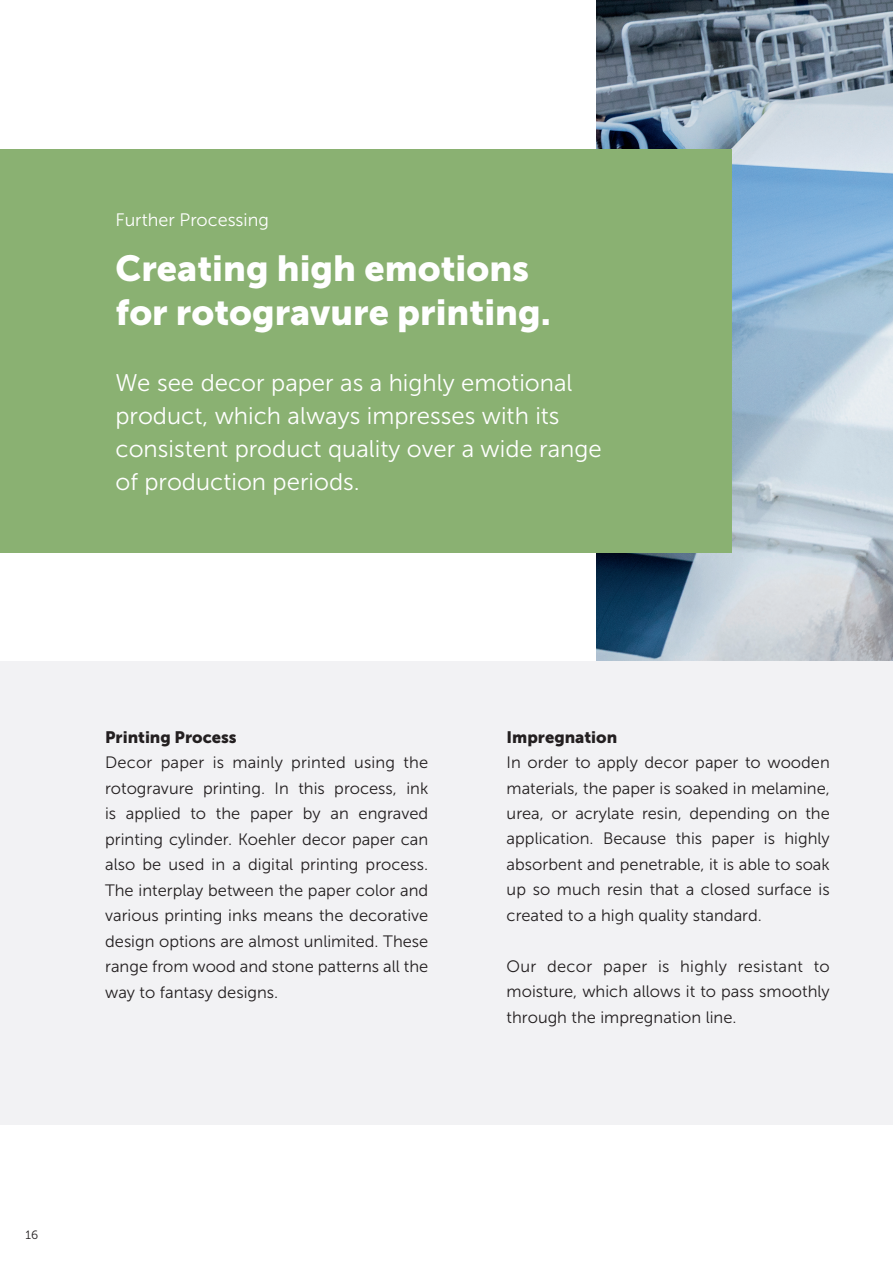
<style>
.page{position:relative;width:893px;height:1263px;background:#fff}
.page>*{position:absolute;margin:0;border:0;box-sizing:border-box;transform-origin:0 0}
.t1{font:36px/43.5px "Museo Sans 900";color:#fff}
.t2{font:24px/33px "Museo Sans 300";color:#fff}
.t3{font:18px "Museo Sans 300";color:#fff}
.t4{font:16.5px/25.5px "Museo Sans 300";color:#231f20;text-align:justify}
.t5{font:16.5px "Museo Sans 900";color:#231f20}
.t6{font:12px "Museo Sans 300";color:#231f20}
</style>
<div class="page">
<img style="left:597px;top:0;width:296px;height:661px">
<div style="left:0;top:661px;width:893px;height:464px;background:#f2f2f4"></div>
<div style="left:0;top:150px;width:731px;height:403px;background:#8ab172"></div>
<p class="t3" style="left:116px;top:210px;width:155px">Further Processing</p>
<h1 class="t1" style="left:116px;top:247px;width:437px">Creating high emotions for rotogravure printing.</h1>
<h2 class="t2" style="left:116px;top:366px;width:488px">We see decor paper as a highly emotional product, which always impresses with its consistent product quality over a wide range of production periods.</h2>
<p class="t5" style="left:105px;top:727px;width:133px">Printing Process</p>
<p class="t4" style="left:105px;top:750px;width:325px">Decor paper is mainly printed using the rotogravure printing. In this process, ink is applied to the paper by an engraved printing cylinder. Koehler decor paper can also be used in a digital printing process.<br>The interplay between the paper color and various printing inks means the decorative design options are almost unlimited. These range from wood and stone patterns all the way to fantasy designs.</p>
<p class="t5" style="left:507px;top:727px;width:112px">Impregnation</p>
<p class="t4" style="left:507px;top:750px;width:325px">In order to apply decor paper to wooden materials, the paper is soaked in melamine, urea, or acrylate resin, depending on the application. Because this paper is highly absorbent and penetrable, it is able to soak up so much resin that a closed surface is created to a high quality standard.</p>
<p class="t4" style="left:507px;top:954px;width:325px">Our decor paper is highly resistant to moisture, which allows it to pass smoothly through the impregnation line.</p>
<p class="t6" style="left:26px;top:1228px;width:14px">16</p>
</div>
